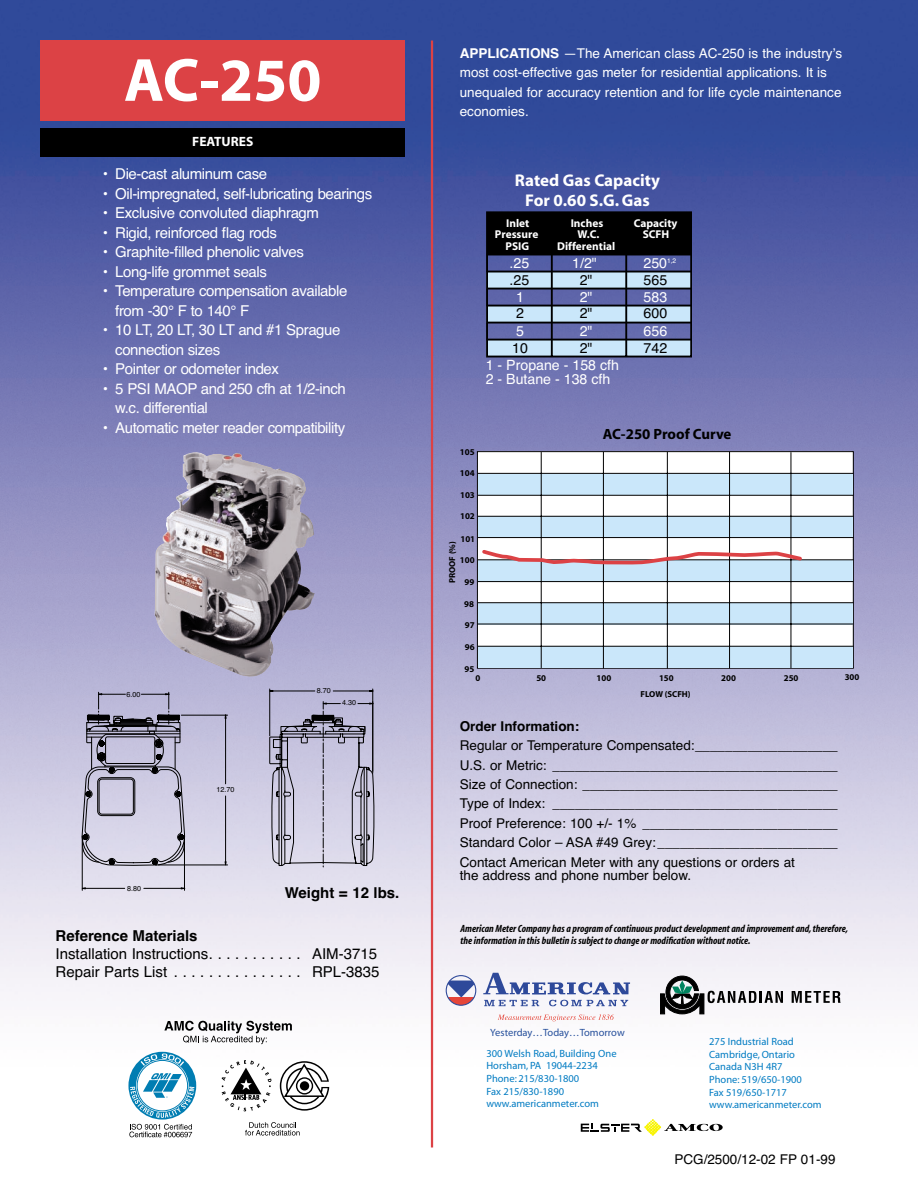
<style>
.page{position:relative;width:918px;height:1188px;background:#fff}
.page>*{position:absolute;margin:0;border:0;box-sizing:border-box;transform-origin:0 0}
.t1{font:700 61.5px "Myriad";color:#fff}
.t2{font:700 16.95px/20.2px "Myriad";color:#fff;text-align:center}
.t3{font:15px/19.5px "Helvetica";letter-spacing:-.03em;color:#fff}
.t4{font:15px/18px "Helvetica";color:#000}
.t5{font:700 15px "Helvetica";color:#000}
.t6{font:700 14.85px "Myriad";color:#000}
.t7{font:14.1px/14.2px "Helvetica";color:#fff}
.t8{font:14.1px "Helvetica";color:#000}
.t9{font:13.5px/19.5px "Helvetica";color:#000;text-align:justify}
.t10{font:13.5px/19.5px "Helvetica";color:#fff}
.t11{font:700 13.5px "Helvetica";color:#000}
.t12{font:700 13.5px "Myriad";color:#fff}
.t13{font:700 11.4px/11.4px "Myriad";color:#fff;text-align:center}
.t14{font:10.5px/12.6px "Myriad";color:#007bc2}
.t15{font:italic 700 condensed 10.5px/12.6px "Myriad";color:#000}
.t16{font:10.5px "Myriad";color:#27509c}
.t17{font:700 8.85px "Myriad";color:#000}
.t18{font:700 8.7px "Myriad";color:#000}
.t19{font:7.2px "Helvetica";color:#000}
.t20{font:6.6px "Helvetica";color:#fff}
.s1{font-weight:700}
</style>
<div class="page">
<img style="left:0;top:0;width:918px;height:1148px">
<div style="left:477px;top:452px;width:376px;height:216px;background:#fff"></div>
<div style="left:477px;top:451px;width:377px;height:218px;border:1px solid #000"></div>
<div style="left:478px;top:474px;width:375px;height:21px;background:#cae7fa"></div>
<div style="left:478px;top:517px;width:375px;height:20px;background:#cae7fa"></div>
<div style="left:478px;top:560px;width:375px;height:22px;background:#cae7fa"></div>
<div style="left:478px;top:603px;width:375px;height:21px;background:#cae7fa"></div>
<div style="left:478px;top:647px;width:375px;height:21px;background:#cae7fa"></div>
<hr style="left:478px;top:473px;width:375px;height:1px;background:#000">
<hr style="left:478px;top:495px;width:375px;height:1px;background:#000">
<hr style="left:478px;top:516px;width:376px;height:1px;background:#000">
<hr style="left:478px;top:537px;width:376px;height:1px;background:#000">
<hr style="left:478px;top:559px;width:376px;height:1px;background:#000">
<hr style="left:478px;top:581px;width:376px;height:1px;background:#000">
<hr style="left:478px;top:602px;width:376px;height:1px;background:#000">
<hr style="left:477px;top:624px;width:376px;height:1px;background:#000">
<hr style="left:478px;top:646px;width:376px;height:1px;background:#000">
<hr style="left:541px;top:452px;width:1px;height:216px;background:#000">
<hr style="left:603px;top:452px;width:1px;height:216px;background:#000">
<hr style="left:667px;top:452px;width:1px;height:217px;background:#000">
<hr style="left:729px;top:452px;width:1px;height:216px;background:#000">
<hr style="left:790px;top:452px;width:1px;height:216px;background:#000">
<svg style="left:480px;top:548px;width:325px;height:19px"></svg>
<svg style="left:486px;top:210px;width:206px;height:149px;background:#5c6784"></svg>
<hr style="left:487px;top:254px;width:205px;height:1px;background:#000">
<hr style="left:487px;top:271px;width:205px;height:1px;background:#000">
<hr style="left:487px;top:288px;width:205px;height:1px;background:#000">
<hr style="left:487px;top:305px;width:205px;height:2px;background:#000">
<hr style="left:487px;top:322px;width:205px;height:2px;background:#000">
<hr style="left:487px;top:339px;width:205px;height:2px;background:#000">
<img style="left:154px;top:451px;width:161px;height:227px">
<div style="left:40px;top:40px;width:365px;height:81px;background:#dc4245"></div>
<hr style="left:431px;top:40px;width:2px;height:1108px;background:#dc4245">
<hr style="left:269px;top:689px;width:1px;height:47px;background:#000">
<hr style="left:372px;top:689px;width:1px;height:84px;background:#000">
<hr style="left:82px;top:836px;width:1px;height:54px;background:#000">
<hr style="left:184px;top:836px;width:1px;height:54px;background:#000">
<hr style="left:85px;top:888px;width:40px;height:1px;background:#000">
<hr style="left:144px;top:888px;width:37px;height:1px;background:#000">
<svg style="left:82px;top:690px;width:292px;height:177px;background:#b7b4ca"></svg>
<div style="left:41px;top:128px;width:364px;height:29px;background:#000"></div>
<svg style="left:498px;top:1014px;width:116px;height:8px"></svg>
<svg style="left:446px;top:981px;width:30px;height:17px"></svg>
<svg style="left:447px;top:998px;width:29px;height:7px"></svg>
<div style="left:446px;top:975px;width:30px;height:31px;border:1px solid #2e499a;border-radius:50%"></div>
<svg style="left:483px;top:973px;width:147px;height:33px"></svg>
<svg style="left:581px;top:1120px;width:142px;height:15px"></svg>
<svg style="left:660px;top:976px;width:123px;height:38px"></svg>
<svg style="left:792px;top:991px;width:49px;height:12px"></svg>
<svg style="left:164px;top:1021px;width:128px;height:23px"></svg>
<svg style="left:245px;top:1122px;width:55px;height:14px"></svg>
<svg style="left:128px;top:1051px;width:69px;height:86px"></svg>
<svg style="left:222px;top:1060px;width:50px;height:51px"></svg>
<svg style="left:280px;top:1061px;width:49px;height:50px"></svg>
<h1 class="t1" style="left:124px;top:57px;width:199px">AC-250</h1>
<p class="t12" style="left:192px;top:137px;width:63px">FEATURES</p>
<p class="t3" style="left:102px;top:166px;width:167px">• Die-cast aluminum case</p>
<p class="t3" style="left:102px;top:185px;width:272px">• Oil-impregnated, self-lubricating bearings</p>
<p class="t3" style="left:102px;top:205px;width:219px">• Exclusive convoluted diaphragm</p>
<p class="t3" style="left:102px;top:224px;width:177px">• Rigid, reinforced flag rods</p>
<p class="t3" style="left:102px;top:244px;width:204px">• Graphite-filled phenolic valves</p>
<p class="t3" style="left:102px;top:263px;width:167px">• Long-life grommet seals</p>
<p class="t3" style="left:115px;top:283px;width:234px;text-indent:-14px">• Temperature compensation available from -30° F to 140° F</p>
<p class="t3" style="left:115px;top:322px;width:227px;text-indent:-14px">• 10 LT, 20 LT, 30 LT and #1 Sprague connection sizes</p>
<p class="t3" style="left:102px;top:361px;width:179px">• Pointer or odometer index</p>
<p class="t3" style="left:115px;top:380px;width:232px;text-indent:-14px">• 5 PSI MAOP and 250 cfh at 1/2-inch w.c. differential</p>
<p class="t3" style="left:102px;top:419px;width:245px">• Automatic meter reader compatibility</p>
<p class="t19" style="left:127px;top:692px;width:16px">6.00</p>
<p class="t19" style="left:217px;top:787px;width:20px">12.70</p>
<p class="t19" style="left:317px;top:688px;width:16px">8.70</p>
<p class="t19" style="left:342px;top:700px;width:16px">4.30</p>
<p class="t19" style="left:127px;top:885px;width:16px">8.80</p>
<p class="t5" style="left:285px;top:887px;width:116px">Weight = 12 lbs.</p>
<p class="t5" style="left:56px;top:930px;width:144px">Reference Materials</p>
<p class="t4" style="left:56px;top:946px;width:326px">Installation Instructions. . . . . . . . . . . AIM-3715<br>Repair Parts List . . . . . . . . . . . . . . . RPL-3835</p>
<p class="t10" style="left:460px;top:45px;width:384px"><span class="s1">APPLICATIONS</span> —The American class AC-250 is the industry’s most cost-effective gas meter for residential applications. It is unequaled for accuracy retention and for life cycle maintenance economies.</p>
<p class="t2" style="left:515px;top:171px;width:147px">Rated Gas Capacity<br>For 0.60 S.G. Gas</p>
<p class="t13" style="left:578px;top:230px;width:23px">W.C.</p>
<p class="t13" style="left:634px;top:218px;width:45px">Capacity</p>
<p class="t13" style="left:495px;top:218px;width:45px">Inlet<br>Pressure<br>PSIG</p>
<p class="t13" style="left:557px;top:213px;width:60px;line-height:22.6px">Inches<br>Differential</p>
<p class="t13" style="left:643px;top:230px;width:28px">SCFH</p>
<p class="t20" style="left:667px;top:258px;width:11px">1,2</p>
<p class="t7" style="left:572px;top:257px;width:26px">1/2"</p>
<p class="t8" style="left:580px;top:275px;width:14px">2"</p>
<p class="t7" style="left:580px;top:291px;width:14px">2"</p>
<p class="t8" style="left:580px;top:308px;width:14px">2"</p>
<p class="t7" style="left:580px;top:325px;width:14px">2"</p>
<p class="t8" style="left:580px;top:343px;width:14px">2"</p>
<p class="t7" style="left:510px;top:257px;width:21px">.25</p>
<p class="t8" style="left:510px;top:275px;width:21px">.25</p>
<p class="t7" style="left:516px;top:291px;width:9px">1</p>
<p class="t8" style="left:516px;top:308px;width:9px">2</p>
<p class="t7" style="left:516px;top:325px;width:9px">5</p>
<p class="t8" style="left:512px;top:343px;width:17px">10</p>
<p class="t7" style="left:644px;top:257px;width:25px">250</p>
<p class="t8" style="left:644px;top:275px;width:25px">565</p>
<p class="t7" style="left:644px;top:291px;width:25px">583</p>
<p class="t8" style="left:644px;top:308px;width:25px">600</p>
<p class="t7" style="left:644px;top:325px;width:25px">656</p>
<p class="t8" style="left:644px;top:343px;width:25px">742</p>
<p class="t7" style="left:486px;top:359px;width:135px">1 - Propane - 158 cfh<br>2 - Butane - 138 cfh</p>
<p class="t17" style="left:460px;top:448px;width:16px">105</p>
<p class="t17" style="left:460px;top:469px;width:16px">104</p>
<p class="t17" style="left:460px;top:491px;width:16px">103</p>
<p class="t17" style="left:460px;top:513px;width:16px">102</p>
<p class="t17" style="left:460px;top:535px;width:16px">101</p>
<p class="t18" style="left:449px;top:583px;width:43px;rotate:-90deg">PROOF (%)</p>
<p class="t17" style="left:460px;top:557px;width:16px">100</p>
<p class="t17" style="left:465px;top:579px;width:11px">99</p>
<p class="t17" style="left:464px;top:601px;width:11px">98</p>
<p class="t17" style="left:465px;top:622px;width:11px">97</p>
<p class="t17" style="left:465px;top:643px;width:11px">96</p>
<p class="t17" style="left:465px;top:666px;width:11px">95</p>
<p class="t6" style="left:603px;top:429px;width:130px">AC-250 Proof Curve</p>
<p class="t17" style="left:475px;top:674px;width:6px">0</p>
<p class="t17" style="left:536px;top:674px;width:11px">50</p>
<p class="t17" style="left:597px;top:674px;width:16px">100</p>
<p class="t17" style="left:659px;top:674px;width:16px">150</p>
<p class="t17" style="left:721px;top:674px;width:16px">200</p>
<p class="t17" style="left:784px;top:674px;width:16px">250</p>
<p class="t17" style="left:845px;top:674px;width:16px">300</p>
<p class="t18" style="left:641px;top:690px;width:52px">FLOW (SCFH)</p>
<p class="t11" style="left:460px;top:721px;width:121px">Order Information:</p>
<p class="t9" style="left:460px;top:737px;width:379px">Regular or Temperature Compensated:___________________ U.S. or Metric: ______________________________________ Size of Connection: __________________________________ Type of Index: ______________________________________ Proof Preference: 100 +/- 1% __________________________ Standard Color – ASA #49 Grey:________________________ Contact American Meter with any questions or orders at</p>
<p class="t9" style="left:460px;top:867px;width:233px">the address and phone number below.</p>
<p class="t15" style="left:460px;top:923px;width:389px">American Meter Company has a program of continuous product development and improvement and, therefore, the information in this bulletin is subject to change or modification without notice.</p>
<p class="t16" style="left:490px;top:1029px;width:136px">Yesterday…Today…Tomorrow</p>
<p class="t14" style="left:486px;top:1048px;width:132px">300 Welsh Road, Building One<br>Horsham, PA 19044-2234<br>Phone: 215/830-1800<br>Fax 215/830-1890 www.americanmeter.com</p>
<p class="t14" style="left:709px;top:1036px;width:114px">275 Industrial Road<br>Cambridge, Ontario<br>Canada N3H 4R7<br>Phone: 519/650-1900<br>Fax 519/650-1717 www.americanmeter.com</p>
<p class="t9" style="left:674px;top:1150px;width:163px">PCG/2500/12-02 FP 01-99</p>
</div>
